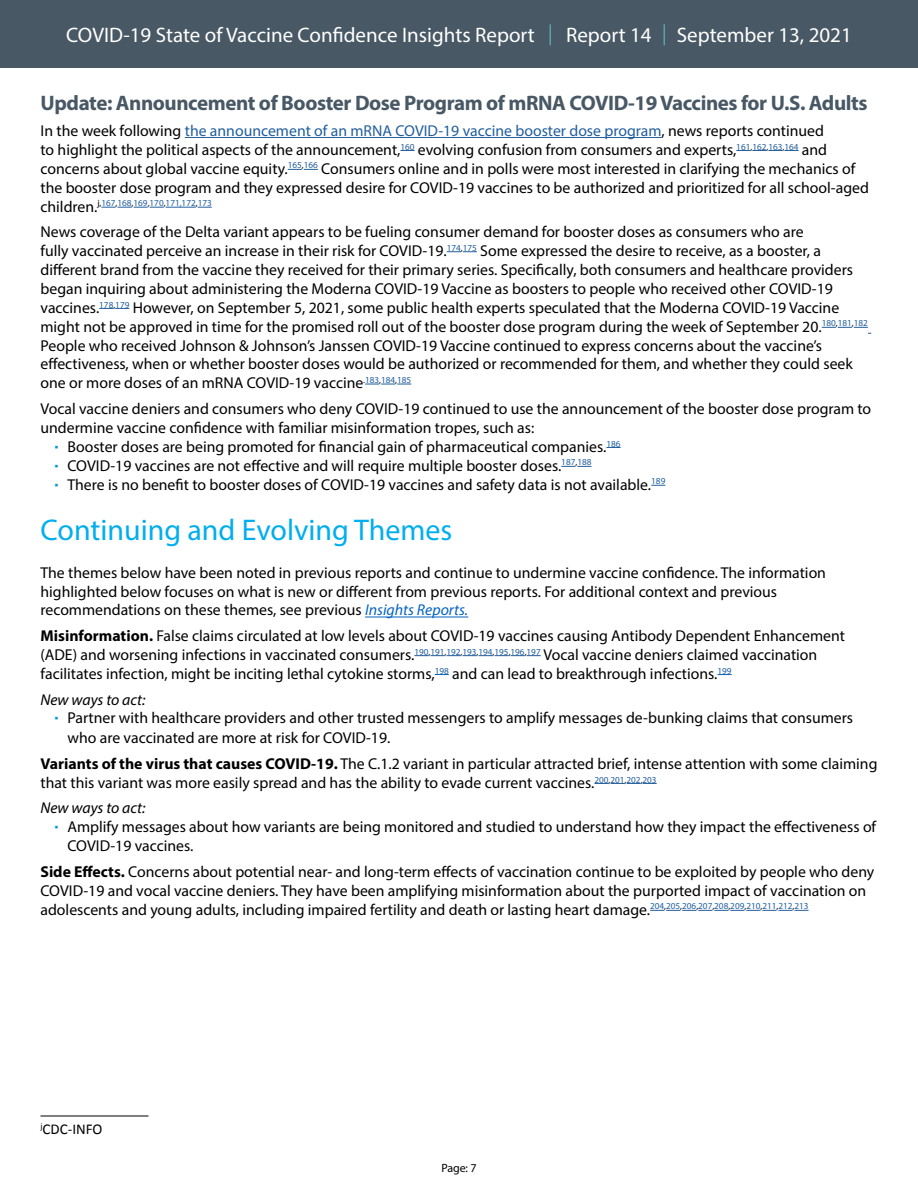
<style>
.page{position:relative;width:918px;height:1188px;background:#fff}
.page>*{position:absolute;margin:0;border:0;box-sizing:border-box;transform-origin:0 0}
.Heading_1{font:30px "Myriad Pro";color:#00aeef}
.t1{font:700 21px "Myriad Pro";letter-spacing:-.02em;color:#485865}
.t2{font:21px "Myriad Pro";color:#fff}
.L2{font:15.75px/18.9px "Myriad Pro";color:#000}
.t3{font:italic 15.75px "Myriad Pro";color:#000}
.Footnote_text{font:15px "Calibri";color:#000}
.t4{font:12px "Myriad Pro";color:#000}
.t5{font:9.15px "Myriad Pro";color:#215e9e}
.s1{font-weight:300;color:#70cacb}
.s2{color:#215e9e}
.s3{font-size:15.75px;color:#000}
.s4{color:#000}
.s5{font-style:italic;color:#0563c1}
.s6{font-weight:700}
</style>
<div class="page">
<div style="left:0;top:0;width:918px;height:68px;background:#485865"></div>
<hr style="left:185px;top:137px;width:477px;height:1px;background:#215e9e">
<svg style="left:400px;top:150px;width:15px;height:1px"></svg>
<svg style="left:736px;top:150px;width:63px;height:1px"></svg>
<svg style="left:288px;top:169px;width:30px;height:1px"></svg>
<svg style="left:101px;top:207px;width:63px;height:1px"></svg>
<hr style="left:166px;top:207px;width:30px;height:1px;background:#215e9e">
<svg style="left:198px;top:207px;width:14px;height:1px"></svg>
<svg style="left:447px;top:251px;width:30px;height:1px"></svg>
<svg style="left:99px;top:308px;width:30px;height:1px"></svg>
<svg style="left:822px;top:327px;width:49px;height:7px"></svg>
<svg style="left:365px;top:384px;width:46px;height:1px"></svg>
<svg style="left:606px;top:447px;width:15px;height:1px"></svg>
<svg style="left:561px;top:466px;width:30px;height:1px"></svg>
<svg style="left:651px;top:485px;width:14px;height:1px"></svg>
<hr style="left:365px;top:617px;width:103px;height:1px;background:#0563c1">
<svg style="left:414px;top:655px;width:127px;height:1px"></svg>
<svg style="left:435px;top:674px;width:14px;height:1px"></svg>
<svg style="left:718px;top:674px;width:14px;height:1px"></svg>
<svg style="left:594px;top:783px;width:63px;height:1px"></svg>
<svg style="left:650px;top:910px;width:159px;height:1px"></svg>
<hr style="left:40px;top:1116px;width:108px;height:1px;background:#000">
<h2 class="t2" style="left:66px;top:22px;width:787px">COVID-19 State of Vaccine Confidence Insights Report <span class="s1">|</span> Report 14 <span class="s1">|</span> September 13, 2021</h2>
<h4 class="t1" style="left:40px;top:89px;width:829px">Update: Announcement of Booster Dose Program of mRNA COVID-19 Vaccines for U.S. Adults</h4>
<p class="L2" style="left:40px;top:121px;width:830px">In the week following <span class="s2">the announcement of an mRNA COVID-19 vaccine booster dose program</span>, news reports continued<br>to highlight the political aspects of the announcement,<sup>160</sup> evolving confusion from consumers and experts,<sup>161</sup><sup>,</sup><sup>162</sup><sup>,</sup><sup>163</sup><sup>,</sup><sup>164</sup> and concerns about global vaccine equity.<sup>165</sup><sup>,</sup><sup>166</sup> Consumers online and in polls were most interested in clarifying the mechanics of the booster dose program and they expressed desire for COVID-19 vaccines to be authorized and prioritized for all school-aged</p>
<p class="t5" style="left:40px;top:198px;width:173px"><span class="s3">children.</span><span class="s4">j,</span>167<span class="s4">,</span>168<span class="s4">,</span>169<span class="s4">,</span>170<span class="s4">,</span>171,172<span class="s4">,</span>173</p>
<p class="L2" style="left:40px;top:222px;width:829px">News coverage of the Delta variant appears to be fueling consumer demand for booster doses as consumers who are<br>fully vaccinated perceive an increase in their risk for COVID-19.<sup>174</sup><sup>,</sup><sup>175</sup> Some expressed the desire to receive, as a booster, a different brand from the vaccine they received for their primary series. Specifically, both consumers and healthcare providers began inquiring about administering the Moderna COVID-19 Vaccine as boosters to people who received other COVID-19 vaccines.<sup>178</sup><sup>,</sup><sup>179</sup> However, on September 5, 2021, some public health experts speculated that the Moderna COVID-19 Vaccine might not be approved in time for the promised roll out of the booster dose program during the week of September 20.<sup>180</sup><sup>,</sup><sup>181</sup><sup>,</sup><sup>182<br></sup>People who received Johnson &amp; Johnson’s Janssen COVID-19 Vaccine continued to express concerns about the vaccine’s effectiveness, when or whether booster doses would be authorized or recommended for them, and whether they could seek one or more doses of an mRNA COVID-19 vaccine<sup>.</sup><sup>183</sup><sup>,</sup><sup>184</sup><sup>,</sup><sup>185</sup></p>
<p class="L2" style="left:40px;top:399px;width:832px">Vocal vaccine deniers and consumers who deny COVID-19 continued to use the announcement of the booster dose program to undermine vaccine confidence with familiar misinformation tropes, such as:</p>
<p class="L2" style="left:68px;top:437px;width:555px">Booster doses are being promoted for financial gain of pharmaceutical companies.<sup>186</sup></p>
<p class="L2" style="left:68px;top:456px;width:525px">COVID-19 vaccines are not effective and will require multiple booster doses.<sup>187</sup><sup>,</sup><sup>188</sup></p>
<p class="L2" style="left:68px;top:475px;width:599px">There is no benefit to booster doses of COVID-19 vaccines and safety data is not available.<sup>189</sup></p>
<p class="Heading_1" style="left:40px;top:511px;width:413px">Continuing and Evolving Themes</p>
<p class="L2" style="left:40px;top:563px;width:787px">The themes below have been noted in previous reports and continue to undermine vaccine confidence. The information highlighted below focuses on what is new or different from previous reports. For additional context and previous recommendations on these themes, see previous <span class="s5">Insights Reports.</span></p>
<p class="L2" style="left:40px;top:626px;width:806px"><span class="s6">Misinformation.</span> False claims circulated at low levels about COVID-19 vaccines causing Antibody Dependent Enhancement (ADE) and worsening infections in vaccinated consumers.<sup>190</sup><sup>,</sup><sup>191</sup><sup>,</sup><sup>192</sup><sup>,</sup><sup>193</sup><sup>,</sup><sup>194</sup><sup>,</sup><sup>195</sup><sup>,</sup><sup>196</sup><sup>,</sup><sup>197</sup> Vocal vaccine deniers claimed vaccination facilitates infection, might be inciting lethal cytokine storms,<sup>198</sup> and can lead to breakthrough infections.<sup>199</sup></p>
<p class="t3" style="left:40px;top:690px;width:107px">New ways to act:</p>
<p class="L2" style="left:68px;top:708px;width:787px;line-height:19.8px">Partner with healthcare providers and other trusted messengers to amplify messages de-bunking claims that consumers who are vaccinated are more at risk for COVID-19.</p>
<p class="L2" style="left:40px;top:754px;width:839px"><span class="s6">Variants of the virus that causes COVID-19.</span> The C.1.2 variant in particular attracted brief, intense attention with some claiming that this variant was more easily spread and has the ability to evade current vaccines.<sup>200</sup><sup>,</sup><sup>201</sup><sup>,</sup><sup>202</sup><sup>,</sup><sup>203</sup></p>
<p class="t3" style="left:40px;top:798px;width:107px">New ways to act:</p>
<p class="L2" style="left:68px;top:817px;width:810px">Amplify messages about how variants are being monitored and studied to understand how they impact the effectiveness of<br>COVID-19 vaccines.</p>
<p class="L2" style="left:40px;top:862px;width:835px"><span class="s6">Side Effects.</span> Concerns about potential near- and long-term effects of vaccination continue to be exploited by people who deny<br>COVID-19 and vocal vaccine deniers. They have been amplifying misinformation about the purported impact of vaccination on adolescents and young adults, including impaired fertility and death or lasting heart damage.<sup>204</sup><sup>,</sup><sup>205</sup><sup>,</sup><sup>206</sup><sup>,</sup><sup>207</sup><sup>,</sup><sup>208</sup><sup>,</sup><sup>209</sup><sup>,</sup><sup>210</sup><sup>,</sup><sup>211</sup><sup>,</sup><sup>212</sup><sup>,</sup><sup>213</sup></p>
<p class="Footnote_text" style="left:40px;top:1119px;width:64px"><sup>j</sup>CDC-INFO</p>
<p class="t4" style="left:441px;top:1161px;width:37px">Page: 7</p>
</div>
